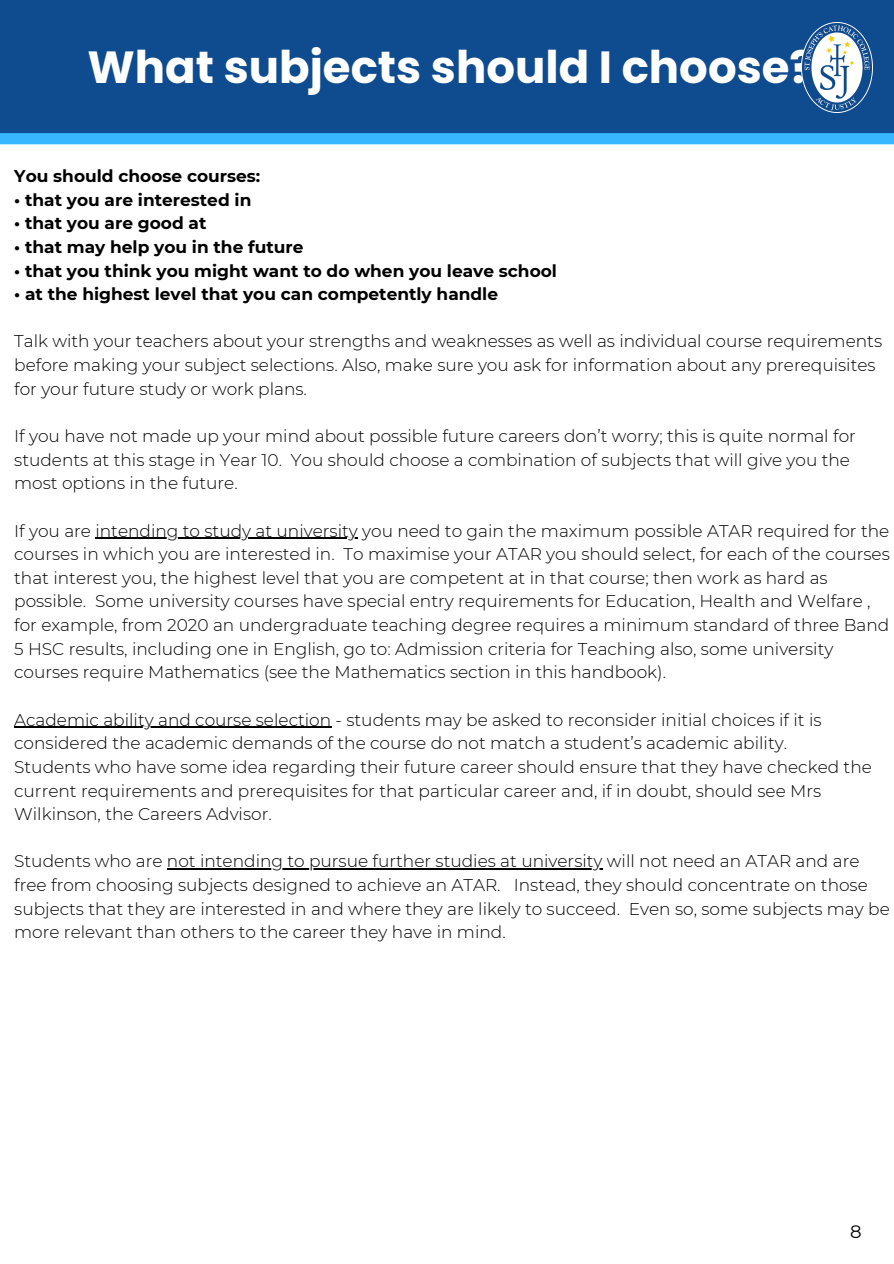
<style>
.page{position:relative;width:894px;height:1264px;background:#fff}
.page>*{position:absolute;margin:0;border:0;box-sizing:border-box;transform-origin:0 0}
.t1{font:700 45px "Poppins";color:#fff}
.t2{font:18px "Montserrat";color:#000}
.t3{font:300 16.95px/23.7px "Montserrat";color:#000}
.t4{font:700 16.95px "Montserrat";color:#000}
</style>
<div class="page">
<div style="left:0;top:0;width:893px;height:139px;background:#0f4b8f"></div>
<img style="left:801px;top:22px;width:71px;height:90px">
<div style="left:0;top:133px;width:893px;height:11px;background:#38b6ff"></div>
<hr style="left:95px;top:537px;width:263px;height:2px;background:#000">
<hr style="left:14px;top:726px;width:317px;height:2px;background:#000">
<hr style="left:167px;top:868px;width:435px;height:1px;background:#000">
<h1 class="t1" style="left:87px;top:35px;width:727px">What subjects should I choose?</h1>
<h2 class="t4" style="left:14px;top:166px;width:247px">You should choose courses:</h2>
<h2 class="t4" style="left:14px;top:189px;width:238px">• that you are interested in</h2>
<h2 class="t4" style="left:14px;top:213px;width:194px">• that you are good at</h2>
<h2 class="t4" style="left:14px;top:236px;width:291px">• that may help you in the future</h2>
<h2 class="t4" style="left:14px;top:260px;width:544px">• that you think you might want to do when you leave school</h2>
<h2 class="t4" style="left:14px;top:284px;width:485px">• at the highest level that you can competently handle</h2>
<p class="t3" style="left:14px;top:329px;width:869px">Talk with your teachers about your strengths and weaknesses as well as individual course requirements before making your subject selections. Also, make sure you ask for information about any prerequisites for your future study or work plans.</p>
<p class="t3" style="left:14px;top:424px;width:842px">If you have not made up your mind about possible future careers don’t worry; this is quite normal for students at this stage in Year 10. You should choose a combination of subjects that will give you the most options in the future.</p>
<p class="t3" style="left:14px;top:518px;width:876px">If you are intending to study at university you need to gain the maximum possible ATAR required for the</p>
<p class="t3" style="left:14px;top:542px;width:876px">courses in which you are interested in. To maximise your ATAR you should select, for each of the courses that interest you, the highest level that you are competent at in that course; then work as hard as possible. Some university courses have special entry requirements for Education, Health and Welfare , for example, from 2020 an undergraduate teaching degree requires a minimum standard of three Band 5 HSC results, including one in English, go to: Admission criteria for Teaching also, some university courses require Mathematics (see the Mathematics section in this handbook).</p>
<p class="t3" style="left:14px;top:707px;width:808px">Academic ability and course selection - students may be asked to reconsider initial choices if it is considered the academic demands of the course do not match a student’s academic ability.</p>
<p class="t3" style="left:14px;top:755px;width:859px">Students who have some idea regarding their future career should ensure that they have checked the current requirements and prerequisites for that particular career and, if in doubt, should see Mrs<br>Wilkinson, the Careers Advisor.</p>
<p class="t3" style="left:14px;top:849px;width:846px">Students who are not intending to pursue further studies at university will not need an ATAR and are</p>
<p class="t3" style="left:14px;top:873px;width:876px">free from choosing subjects designed to achieve an ATAR. Instead, they should concentrate on those subjects that they are interested in and where they are likely to succeed. Even so, some subjects may be more relevant than others to the career they have in mind.</p>
<p class="t3" style="left:36px;top:164px;width:6px">•</p>
<p class="t2" style="left:849px;top:1220px;width:13px">8</p>
</div>
